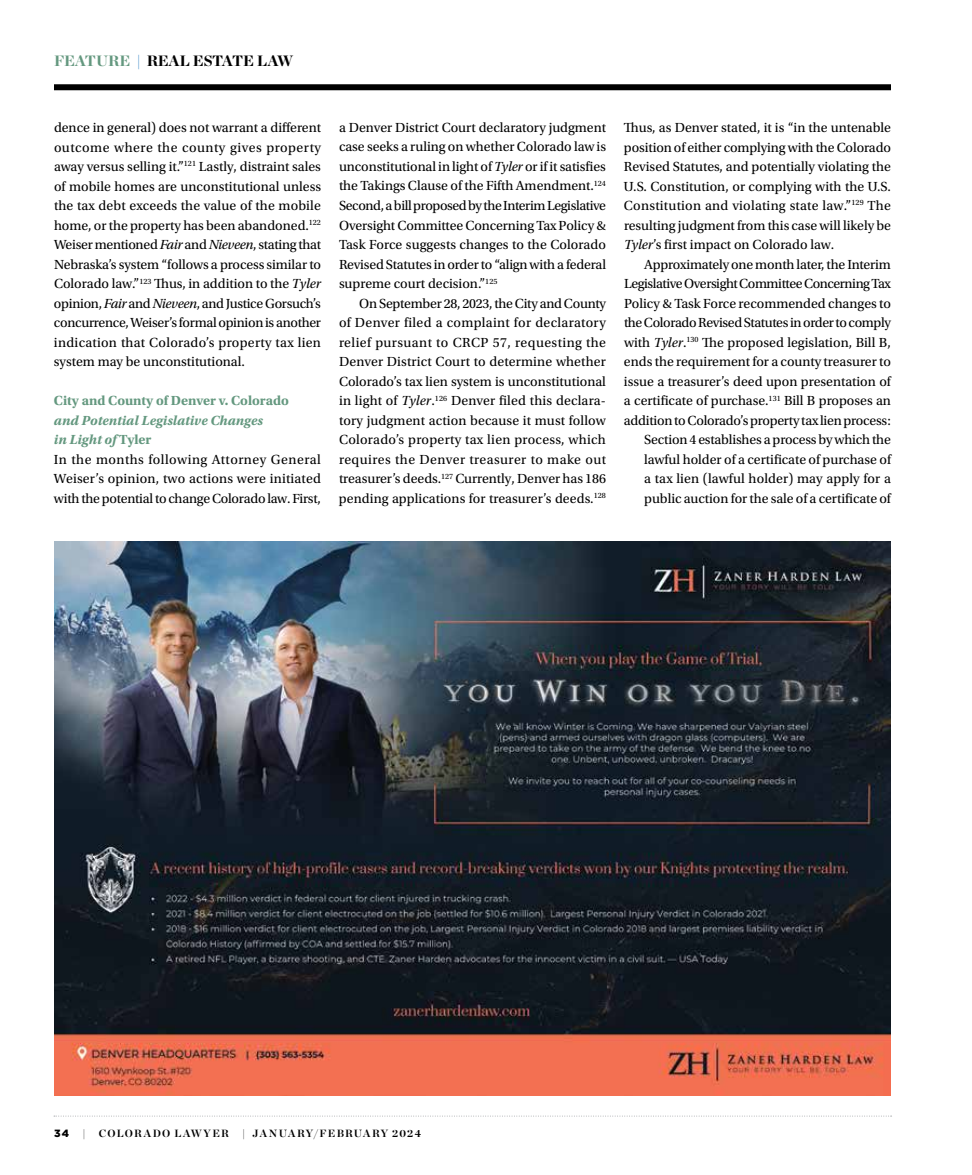
<style>
.page{position:relative;width:972px;height:1175px;background:#fff}
.page>*{position:absolute;margin:0;border:0;box-sizing:border-box;transform-origin:0 0}
.t1{font:900 15px "Chronicle Display";color:#000}
.t2{font:13.8px/19.5px "Utopia Std";letter-spacing:-.005em;color:#000;text-align:justify}
.t3{font:13.8px/19.5px "Utopia Std";letter-spacing:.015em;color:#000}
.t4{font:700 13.8px "Utopia Std";color:#64987f}
.t5{font:700 10.5px "Chronicle Display";letter-spacing:.12em;color:#000}
.t6{font:900 10.5px "Gotham";color:#000}
.s1{color:#64987f}
.s2{color:#1c75bc}
.s3{font-style:italic}
.s4{font-weight:700;font-style:italic;color:#64987f}
.s5{font-weight:700;color:#64987f}
</style>
<div class="page">
<svg style="left:54px;top:1115px;width:838px;height:1px"></svg>
<div style="left:54px;top:84px;width:837px;height:6px;background:#000"></div>
<img style="left:54px;top:542px;width:837px;height:553px">
<p class="t1" style="left:54px;top:48px;width:240px"><span class="s1">FEATURE</span> <span class="s2">|</span> REAL ESTATE LAW</p>
<p class="t2" style="left:54px;top:118px;width:269px">dence in general) does not warrant a different outcome where the county gives property away versus selling it.”<sup>121</sup> Lastly, distraint sales of mobile homes are unconstitutional unless the tax debt exceeds the value of the mobile home, or the property has been abandoned.<sup>122<br></sup>Weiser mentioned <span class="s3">Fair</span> and <span class="s3">Nieveen</span>, stating that Nebraska’s system “follows a process similar to Colorado law.”<sup>123</sup> Thus, in addition to the <span class="s3">Tyler </span>opinion, <span class="s3">Fair</span> and <span class="s3">Nieveen</span>, and Justice Gorsuch’s concurrence, Weiser’s formal opinion is another indication that Colorado’s property tax lien system may be unconstitutional.</p>
<p class="t4" style="left:54px;top:392px;width:236px">City and County of Denver v. Colorado</p>
<p class="t3" style="left:54px;top:410px;width:268px"><span class="s4">and Potential Legislative Changes<br>in Light of</span> <span class="s5">Tyler<br></span>In the months following Attorney General Weiser’s opinion, two actions were initiated with the potential to change Colorado law. First,</p>
<p class="t2" style="left:339px;top:118px;width:269px">a Denver District Court declaratory judgment case seeks a ruling on whether Colorado law is unconstitutional in light of <span class="s3">Tyler</span> or if it satisfies the Takings Clause of the Fifth Amendment.<sup>124<br></sup>Second, a bill proposed by the Interim Legislative Oversight Committee Concerning Tax Policy &amp; Task Force suggests changes to the Colorado Revised Statutes in order to “align with a federal supreme court decision.”<sup>125</sup></p>
<p class="t2" style="left:339px;top:294px;width:269px;text-indent:20px">On September 28, 2023, the City and County of Denver filed a complaint for declaratory relief pursuant to CRCP 57, requesting the Denver District Court to determine whether Colorado’s tax lien system is unconstitutional in light of <span class="s3">Tyler</span>.<sup>126</sup> Denver filed this declara&shy;tory judgment action because it must follow Colorado’s property tax lien process, which requires the Denver treasurer to make out treasurer’s deeds.<sup>127</sup> Currently, Denver has 186 pending applications for treasurer’s deeds.<sup>128</sup></p>
<p class="t2" style="left:624px;top:118px;width:269px">Thus, as Denver stated, it is “in the untenable position of either complying with the Colorado Revised Statutes, and potentially violating the U.S. Constitution, or complying with the U.S.<br>Constitution and violating state law.”<sup>129</sup> The resulting judgment from this case will likely be <span class="s3">Tyler</span>’s first impact on Colorado law.</p>
<p class="t2" style="left:624px;top:255px;width:269px;text-align:right">Approximately one month later, the Interim Legislative Oversight Committee Concerning Tax Policy &amp; Task Force recommended changes to the Colorado Revised Statutes in order to comply with <span class="s3">Tyler</span>.<sup>130</sup> The proposed legislation, Bill B, ends the requirement for a county treasurer to issue a treasurer’s deed upon presentation of a certificate of purchase.<sup>131</sup> Bill B proposes an addition to Colorado’s property tax lien process:<br>Section 4 establishes a process by which the lawful holder of a certificate of purchase of<br>a tax lien (lawful holder) may apply for a public auction for the sale of a certificate of</p>
<p class="t6" style="left:54px;top:1125px;width:17px">34</p>
<p class="t5" style="left:82px;top:1124px;width:5px">|</p>
<p class="t5" style="left:99px;top:1124px;width:132px">COLORADO LAWYER</p>
<p class="t5" style="left:242px;top:1124px;width:180px">| JANUARY/FEBRUARY 2024</p>
</div>
